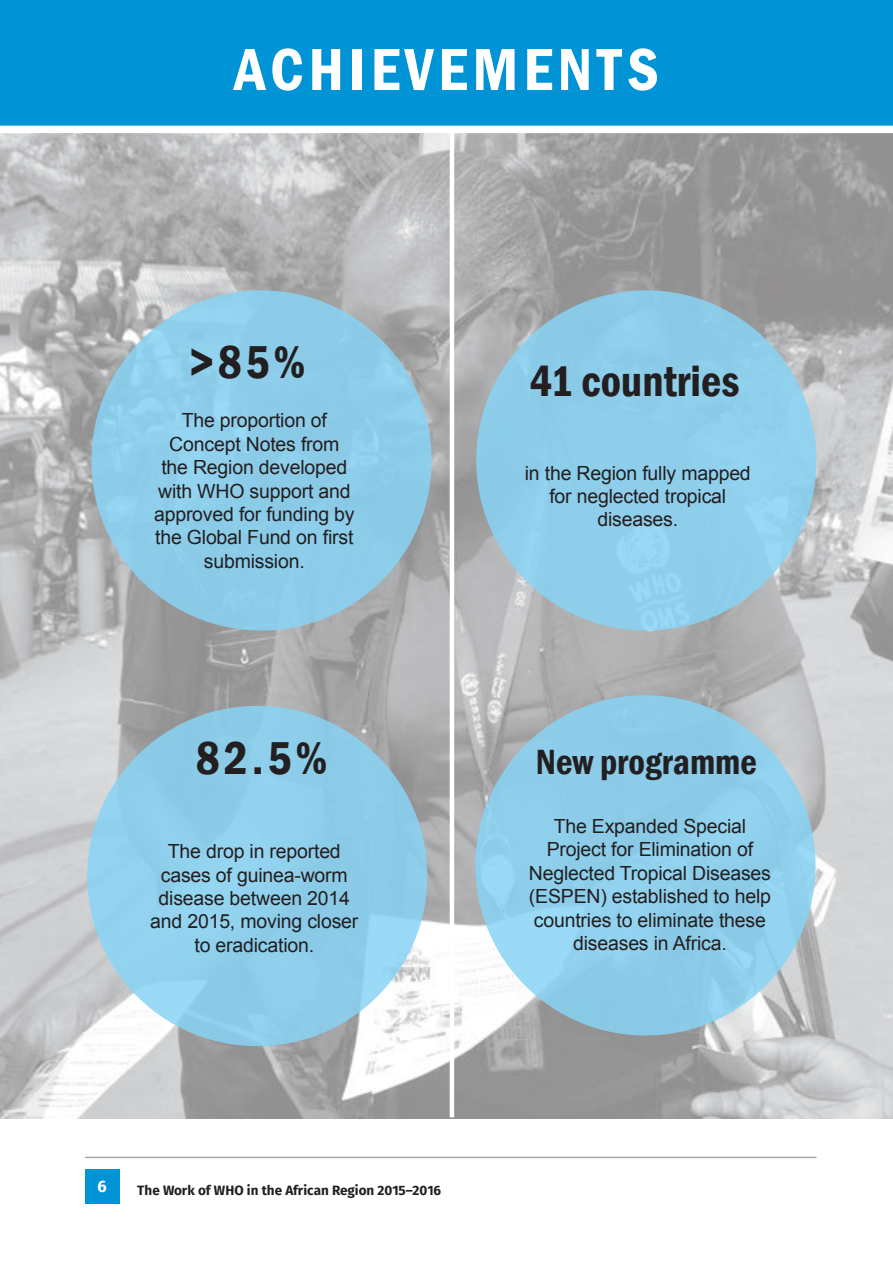
<style>
.page{position:relative;width:893px;height:1263px;background:#fff}
.page>*{position:absolute;margin:0;border:0;box-sizing:border-box;transform-origin:0 0}
.t1{font:600 condensed 61.5px "Franklin Gothic";letter-spacing:.08em;color:#fff}
.t2{font:600 condensed 47.4px "Franklin Gothic";color:#231f20}
.t3{font:600 condensed 44.25px "Franklin Gothic";color:#231f20}
.t4{font:600 condensed 36px "Franklin Gothic";color:#231f20}
.t5{font:19.5px/23.4px "Arial";letter-spacing:-.01em;color:#231f20;text-align:center}
.t6{font:700 16.5px "Fira Sans";color:#fff}
.t7{font:700 13.5px "Fira Sans";color:#231f20}
</style>
<div class="page">
<hr style="left:85px;top:1157px;width:731px;height:1px;background:#a7a9ac">
<div style="left:85px;top:1169px;width:34px;height:34px;background:#0093d5"></div>
<img style="left:0;top:133px;width:893px;height:985px">
<div style="left:91px;top:290px;width:341px;height:340px;background:#8ccce9;border-radius:50%"></div>
<div style="left:476px;top:290px;width:340px;height:340px;background:#8dceeb;border-radius:50%"></div>
<div style="left:87px;top:706px;width:340px;height:340px;background:#8dceeb;border-radius:50%"></div>
<div style="left:475px;top:695px;width:340px;height:340px;background:#8dcdea;border-radius:50%"></div>
<div style="left:0;top:0;width:893px;height:130px;background:#0093d5"></div>
<div style="left:0;top:126px;width:893px;height:7px;background:#fff"></div>
<hr style="left:450px;top:129px;width:4px;height:988px;background:#fff">
<h1 class="t1" style="left:234px;top:28px;width:426px">ACHIEVEMENTS</h1>
<h2 class="t2" style="left:190px;top:331px;width:117px">&gt;85%</h2>
<p class="t5" style="left:154px;top:409px;width:202px">The proportion of<br>Concept Notes from the Region developed with WHO support and approved for funding by the Global Fund on first submission.</p>
<h3 class="t3" style="left:530px;top:352px;width:211px">41 countries</h3>
<p class="t5" style="left:525px;top:461px;width:227px">in the Region fully mapped for neglected tropical diseases.</p>
<h2 class="t2" style="left:196px;top:727px;width:133px">82.5%</h2>
<h3 class="t4" style="left:536px;top:738px;width:223px">New programme</h3>
<p class="t5" style="left:150px;top:840px;width:210px">The drop in reported cases of guinea-worm disease between 2014 and 2015, moving closer to eradication.</p>
<p class="t5" style="left:529px;top:815px;width:244px">The Expanded Special<br>Project for Elimination of<br>Neglected Tropical Diseases (ESPEN) established to help countries to eliminate these diseases in Africa.</p>
<p class="t6" style="left:97px;top:1175px;width:11px">6</p>
<p class="t7" style="left:137px;top:1180px;width:305px">The Work of WHO in the African Region 2015–2016</p>
</div>
